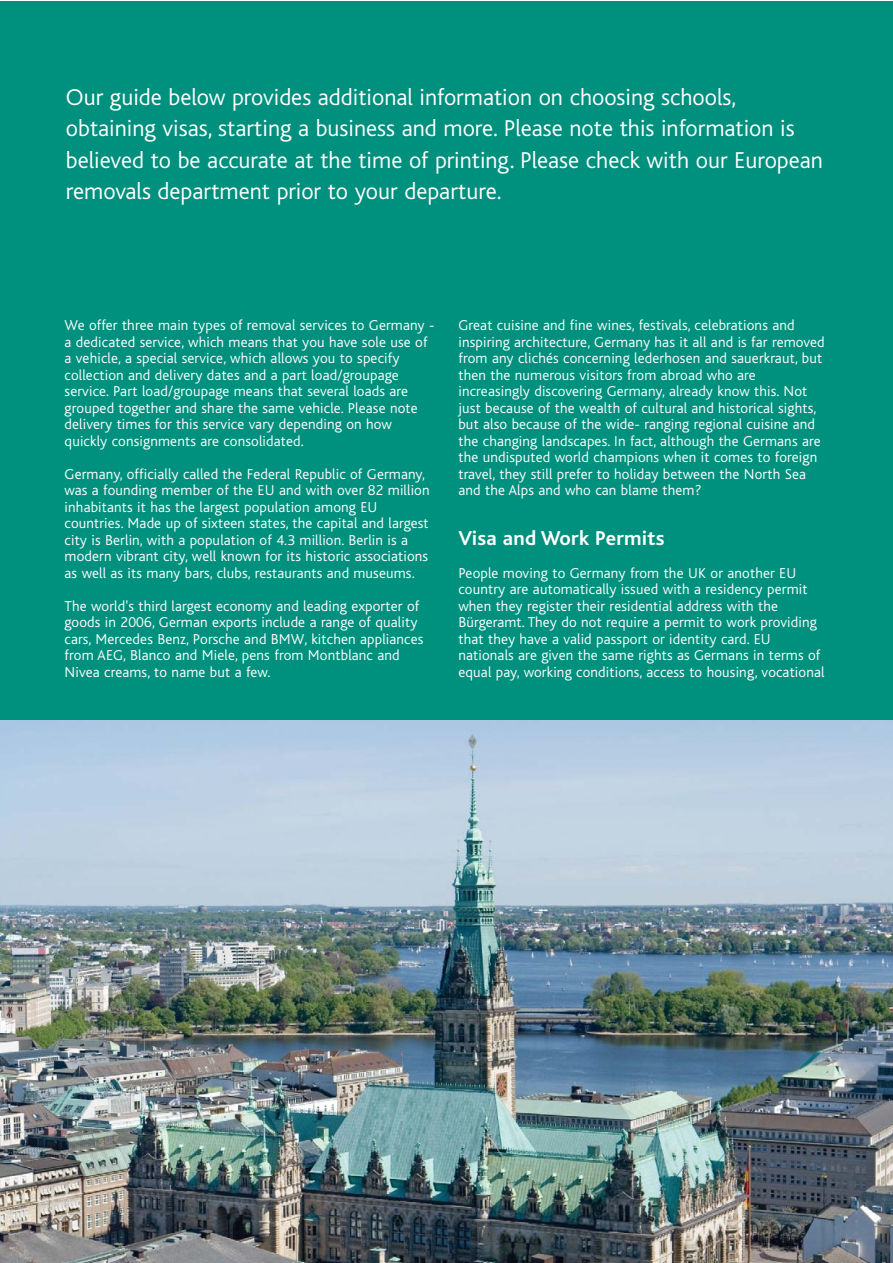
<style>
.page{position:relative;width:893px;height:1263px;background:#fff}
.page>*{position:absolute;margin:0;border:0;box-sizing:border-box;transform-origin:0 0}
.t1{font:300 24px/31.5px "Bliss";color:#fff}
.t2{font:700 21px "Bliss";letter-spacing:.01em;color:#fff}
.t3{font:300 15px/16.5px "Bliss";letter-spacing:.01em;color:#fff}
</style>
<div class="page">
<div style="left:0;top:1px;width:893px;height:1262px;background:#00907e"></div>
<img style="left:0;top:721px;width:893px;height:542px">
<p class="t1" style="left:66px;top:84px;width:759px">Our guide below provides additional information on choosing schools, obtaining visas, starting a business and more. Please note this information is believed to be accurate at the time of printing. Please check with our European removals department prior to your departure.</p>
<p class="t3" style="left:65px;top:319px;width:372px">We offer three main types of removal services to Germany - a dedicated service, which means that you have sole use of a vehicle, a special service, which allows you to specify collection and delivery dates and a part load/groupage service. Part load/groupage means that several loads are grouped together and share the same vehicle. Please note delivery times for this service vary depending on how quickly consignments are consolidated.</p>
<p class="t3" style="left:65px;top:467px;width:367px">Germany, officially called the Federal Republic of Germany, was a founding member of the EU and with over 82 million inhabitants it has the largest population among EU countries. Made up of sixteen states, the capital and largest city is Berlin, with a population of 4.3 million. Berlin is a modern vibrant city, well known for its historic associations as well as its many bars, clubs, restaurants and museums.</p>
<p class="t3" style="left:65px;top:599px;width:360px">The world's third largest economy and leading exporter of goods in 2006, German exports include a range of quality cars, Mercedes Benz, Porsche and BMW, kitchen appliances from AEG, Blanco and Miele, pens from Montblanc and Nivea creams, to name but a few.</p>
<p class="t3" style="left:458px;top:319px;width:368px">Great cuisine and fine wines, festivals, celebrations and inspiring architecture, Germany has it all and is far removed from any clichés concerning lederhosen and sauerkraut, but then the numerous visitors from abroad who are increasingly discovering Germany, already know this. Not just because of the wealth of cultural and historical sights, but also because of the wide- ranging regional cuisine and the changing landscapes. In fact, although the Germans are the undisputed world champions when it comes to foreign travel, they still prefer to holiday between the North Sea and the Alps and who can blame them?</p>
<h2 class="t2" style="left:458px;top:529px;width:208px">Visa and Work Permits</h2>
<p class="t3" style="left:458px;top:566px;width:368px">People moving to Germany from the UK or another EU country are automatically issued with a residency permit when they register their residential address with the Bürgeramt. They do not require a permit to work providing that they have a valid passport or identity card. EU nationals are given the same rights as Germans in terms of equal pay, working conditions, access to housing, vocational</p>
</div>
